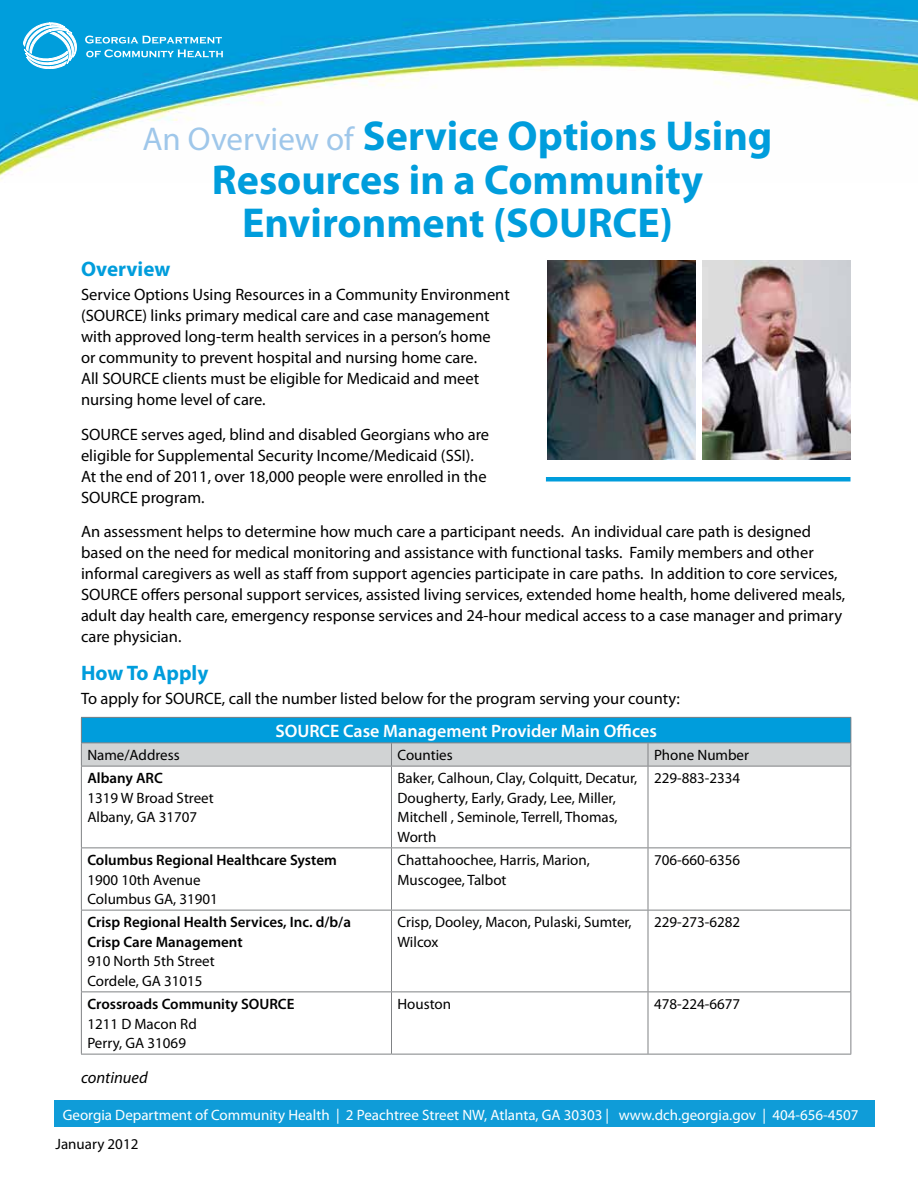
<style>
.page{position:relative;width:918px;height:1188px;background:#fff}
.page>*{position:absolute;margin:0;border:0;box-sizing:border-box;transform-origin:0 0}
.t1{font:700 42px/43.5px "Myriad Pro";color:#009ddc;text-align:center}
.t2{font:700 21px "Myriad Pro";color:#009ddc}
.t3{font:600 18px "Myriad Pro";color:#fff}
.t4{font:16.5px/21px "Myriad Pro";color:#000}
.t5{font:italic 16.5px "Myriad Pro";color:#000}
.t6{font:15px/19.5px "Myriad Pro";color:#000}
.t7{font:600 15px/19.5px "Myriad Pro";color:#000}
.t8{font:15px "Myriad Pro";color:#fff}
.s1{font-weight:400;font-size:33px;color:#9fc7ea}
</style>
<div class="page">
<div style="left:54px;top:1101px;width:820px;height:26px;background:#0f9cd8"></div>
<img style="left:0;top:0;width:918px;height:181px">
<svg style="left:23px;top:23px;width:54px;height:46px"></svg>
<svg style="left:85px;top:36px;width:138px;height:22px;background:#41b6e4"></svg>
<hr style="left:81px;top:717px;width:311px;height:1px;background:#808285">
<hr style="left:392px;top:717px;width:256px;height:1px;background:#808285">
<hr style="left:648px;top:717px;width:203px;height:1px;background:#808285">
<svg style="left:81px;top:718px;width:770px;height:48px;background:#64b5d5"></svg>
<hr style="left:81px;top:766px;width:311px;height:1px;background:#808285">
<hr style="left:81px;top:766px;width:1px;height:81px;background:#808285">
<hr style="left:392px;top:766px;width:256px;height:1px;background:#808285">
<hr style="left:391px;top:766px;width:1px;height:81px;background:#808285">
<hr style="left:648px;top:766px;width:203px;height:1px;background:#808285">
<hr style="left:648px;top:766px;width:1px;height:81px;background:#808285">
<hr style="left:850px;top:766px;width:1px;height:81px;background:#808285">
<hr style="left:81px;top:847px;width:311px;height:1px;background:#808285">
<hr style="left:81px;top:848px;width:1px;height:62px;background:#808285">
<hr style="left:392px;top:847px;width:256px;height:1px;background:#808285">
<hr style="left:391px;top:848px;width:1px;height:62px;background:#808285">
<hr style="left:648px;top:847px;width:203px;height:1px;background:#808285">
<hr style="left:648px;top:848px;width:1px;height:62px;background:#808285">
<hr style="left:850px;top:848px;width:1px;height:62px;background:#808285">
<hr style="left:81px;top:910px;width:311px;height:1px;background:#808285">
<hr style="left:81px;top:910px;width:1px;height:81px;background:#808285">
<hr style="left:392px;top:910px;width:256px;height:1px;background:#808285">
<hr style="left:391px;top:910px;width:1px;height:81px;background:#808285">
<hr style="left:648px;top:910px;width:203px;height:1px;background:#808285">
<hr style="left:648px;top:910px;width:1px;height:81px;background:#808285">
<hr style="left:850px;top:910px;width:1px;height:81px;background:#808285">
<hr style="left:81px;top:991px;width:311px;height:1px;background:#808285">
<hr style="left:81px;top:992px;width:1px;height:62px;background:#808285">
<hr style="left:392px;top:991px;width:256px;height:1px;background:#808285">
<hr style="left:391px;top:992px;width:1px;height:62px;background:#808285">
<hr style="left:648px;top:991px;width:203px;height:1px;background:#808285">
<hr style="left:648px;top:992px;width:1px;height:62px;background:#808285">
<hr style="left:850px;top:992px;width:1px;height:62px;background:#808285">
<hr style="left:81px;top:1054px;width:311px;height:1px;background:#808285">
<hr style="left:392px;top:1054px;width:256px;height:1px;background:#808285">
<hr style="left:648px;top:1054px;width:203px;height:1px;background:#808285">
<div style="left:546px;top:477px;width:304px;height:5px;background:#009ddc"></div>
<img style="left:548px;top:260px;width:148px;height:200px">
<img style="left:702px;top:260px;width:148px;height:200px">
<h1 class="t1" style="left:142px;top:113px;width:632px"><span class="s1">An Overview of</span> Service Options Using<br>Resources in a Community<br>Environment (SOURCE)</h1>
<p class="t2" style="left:81px;top:255px;width:91px">Overview</p>
<p class="t4" style="left:81px;top:284px;width:430px">Service Options Using Resources in a Community Environment (SOURCE) links primary medical care and case management with approved long-term health services in a person’s home<br>or community to prevent hospital and nursing home care.<br>All SOURCE clients must be eligible for Medicaid and meet nursing home level of care.</p>
<p class="t4" style="left:81px;top:424px;width:410px">SOURCE serves aged, blind and disabled Georgians who are eligible for Supplemental Security Income/Medicaid (SSI).<br>At the end of 2011, over 18,000 people were enrolled in the SOURCE program.</p>
<p class="t4" style="left:81px;top:521px;width:766px">An assessment helps to determine how much care a participant needs. An individual care path is designed based on the need for medical monitoring and assistance with functional tasks. Family members and other informal caregivers as well as staff from support agencies participate in care paths. In addition to core services, SOURCE offers personal support services, assisted living services, extended home health, home delivered meals, adult day health care, emergency response services and 24-hour medical access to a case manager and primary care physician.</p>
<p class="t2" style="left:81px;top:659px;width:129px">How To Apply</p>
<p class="t4" style="left:81px;top:688px;width:601px">To apply for SOURCE, call the number listed below for the program serving your county:</p>
<p class="t3" style="left:275px;top:719px;width:383px">SOURCE Case Management Provider Main Offices</p>
<p class="t6" style="left:87px;top:745px;width:94px">Name/Address</p>
<p class="t6" style="left:398px;top:745px;width:57px">Counties</p>
<p class="t6" style="left:654px;top:745px;width:97px">Phone Number</p>
<p class="t7" style="left:87px;top:768px;width:77px">Albany ARC</p>
<p class="t6" style="left:87px;top:788px;width:128px">1319 W Broad Street<br>Albany, GA 31707</p>
<p class="t6" style="left:398px;top:768px;width:241px">Baker, Calhoun, Clay, Colquitt, Decatur,<br>Dougherty, Early, Grady, Lee, Miller,<br>Mitchell , Seminole, Terrell, Thomas,<br>Worth</p>
<p class="t6" style="left:654px;top:768px;width:88px">229-883-2334</p>
<p class="t7" style="left:87px;top:850px;width:251px">Columbus Regional Healthcare System</p>
<p class="t6" style="left:87px;top:870px;width:132px">1900 10th Avenue<br>Columbus GA, 31901</p>
<p class="t7" style="left:87px;top:912px;width:265px">Crisp Regional Health Services, Inc. d/b/a<br>Crisp Care Management</p>
<p class="t6" style="left:87px;top:951px;width:129px">910 North 5th Street<br>Cordele, GA 31015</p>
<p class="t7" style="left:87px;top:994px;width:209px">Crossroads Community SOURCE</p>
<p class="t6" style="left:87px;top:1014px;width:111px">1211 D Macon Rd<br>Perry, GA 31069</p>
<p class="t5" style="left:81px;top:1067px;width:68px">continued</p>
<p class="t6" style="left:398px;top:850px;width:194px">Chattahoochee, Harris, Marion,<br>Muscogee, Talbot</p>
<p class="t6" style="left:654px;top:850px;width:88px">706-660-6356</p>
<p class="t6" style="left:398px;top:912px;width:236px">Crisp, Dooley, Macon, Pulaski, Sumter,<br>Wilcox</p>
<p class="t6" style="left:654px;top:912px;width:88px">229-273-6282</p>
<p class="t6" style="left:398px;top:994px;width:55px">Houston</p>
<p class="t6" style="left:654px;top:994px;width:88px">478-224-6677</p>
<p class="t8" style="left:63px;top:1105px;width:797px">Georgia Department of Community Health | 2 Peachtree Street NW, Atlanta, GA 30303 | www.dch.georgia.gov | 404-656-4507</p>
<p class="t6" style="left:56px;top:1134px;width:84px">January 2012</p>
</div>
